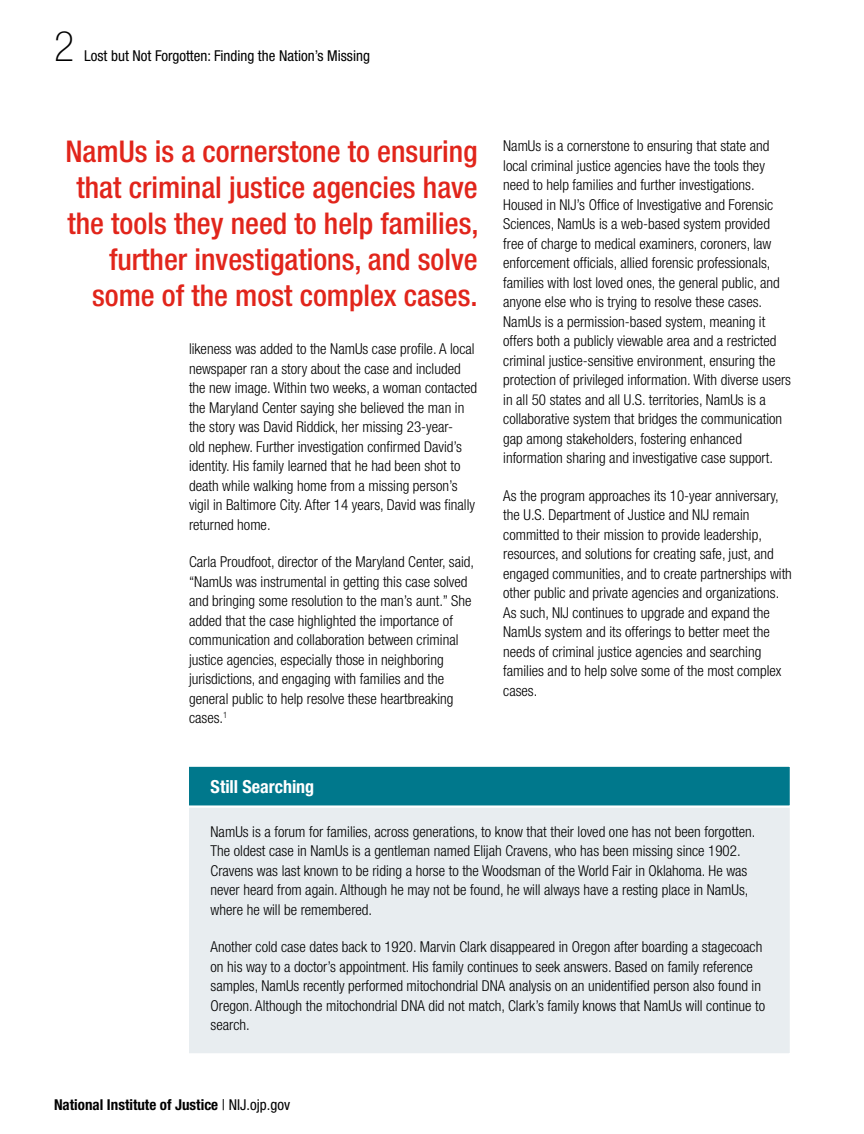
<style>
.page{position:relative;width:864px;height:1134px;background:#fff}
.page>*{position:absolute;margin:0;border:0;box-sizing:border-box;transform-origin:0 0}
.t1{font:100 condensed 42px "Helvetica Neue LT Std";color:#000}
.t2{font:500 condensed 30px/36px "Helvetica Neue LT Std";color:#e1251b;text-align:right}
.t3{font:700 condensed 18px "Helvetica Neue LT Std";letter-spacing:-.005em;color:#fff}
.t4{font:300 condensed 15px/19.5px "Helvetica Neue LT Std";color:#000}
.t5{font:condensed 15px "Helvetica Neue LT Std";color:#000}
.t6{font:700 condensed 15px "Helvetica Neue LT Std";color:#000}
.s1{font-weight:400}
</style>
<div class="page">
<div style="left:188px;top:766px;width:603px;height:288px;background:#e8edf0"></div>
<div style="left:188px;top:766px;width:603px;height:41px;background:#00788c"></div>
<div style="left:187px;top:765px;width:605px;height:43px;border:2px solid #fff"></div>
<h1 class="t1" style="left:54px;top:23px;width:22px">2</h1>
<p class="t5" style="left:84px;top:48px;width:287px">Lost but Not Forgotten: Finding the Nation’s Missing</p>
<p class="t2" style="left:65px;top:133px;width:415px">NamUs is a cornerstone to ensuring that criminal justice agencies have the tools they need to help families, further investigations, and solve some of the most complex cases.</p>
<p class="t4" style="left:503px;top:136px;width:268px">NamUs is a cornerstone to ensuring that state and</p>
<p class="t4" style="left:503px;top:155px;width:263px">local criminal justice agencies have the tools they</p>
<p class="t4" style="left:503px;top:175px;width:289px">need to help families and further investigations.<br>Housed in NIJ’s Office of Investigative and Forensic Sciences, NamUs is a web-based system provided free of charge to medical examiners, coroners, law enforcement officials, allied forensic professionals, families with lost loved ones, the general public, and anyone else who is trying to resolve these cases.<br>NamUs is a permission-based system, meaning it offers both a publicly viewable area and a restricted criminal justice-sensitive environment, ensuring the protection of privileged information. With diverse users in all 50 states and all U.S. territories, NamUs is a collaborative system that bridges the communication gap among stakeholders, fostering enhanced information sharing and investigative case support.</p>
<p class="t4" style="left:503px;top:485px;width:290px">As the program approaches its 10-year anniversary, the U.S. Department of Justice and NIJ remain committed to their mission to provide leadership, resources, and solutions for creating safe, just, and engaged communities, and to create partnerships with other public and private agencies and organizations.<br>As such, NIJ continues to upgrade and expand the NamUs system and its offerings to better meet the needs of criminal justice agencies and searching families and to help solve some of the most complex cases.</p>
<p class="t4" style="left:189px;top:339px;width:290px">likeness was added to the NamUs case profile. A local newspaper ran a story about the case and included the new image. Within two weeks, a woman contacted the Maryland Center saying she believed the man in the story was David Riddick, her missing 23-year-<br>old nephew. Further investigation confirmed David’s identity. His family learned that he had been shot to death while walking home from a missing person’s vigil in Baltimore City. After 14 years, David was finally returned home.</p>
<p class="t4" style="left:189px;top:552px;width:287px">Carla Proudfoot, director of the Maryland Center, said, “NamUs was instrumental in getting this case solved and bringing some resolution to the man’s aunt.” She added that the case highlighted the importance of communication and collaboration between criminal justice agencies, especially those in neighboring jurisdictions, and engaging with families and the general public to help resolve these heartbreaking cases.<sup>1</sup></p>
<p class="t3" style="left:211px;top:775px;width:105px">Still Searching</p>
<p class="t4" style="left:211px;top:821px;width:546px">NamUs is a forum for families, across generations, to know that their loved one has not been forgotten.<br>The oldest case in NamUs is a gentleman named Elijah Cravens, who has been missing since 1902.<br>Cravens was last known to be riding a horse to the Woodsman of the World Fair in Oklahoma. He was never heard from again. Although he may not be found, he will always have a resting place in NamUs, where he will be remembered.</p>
<p class="t4" style="left:211px;top:937px;width:556px">Another cold case dates back to 1920. Marvin Clark disappeared in Oregon after boarding a stagecoach on his way to a doctor’s appointment. His family continues to seek answers. Based on family reference samples, NamUs recently performed mitochondrial DNA analysis on an unidentified person also found in Oregon. Although the mitochondrial DNA did not match, Clark’s family knows that NamUs will continue to search.</p>
<p class="t6" style="left:54px;top:1095px;width:238px">National Institute of Justice <span class="s1">| NIJ.ojp.gov</span></p>
</div>
